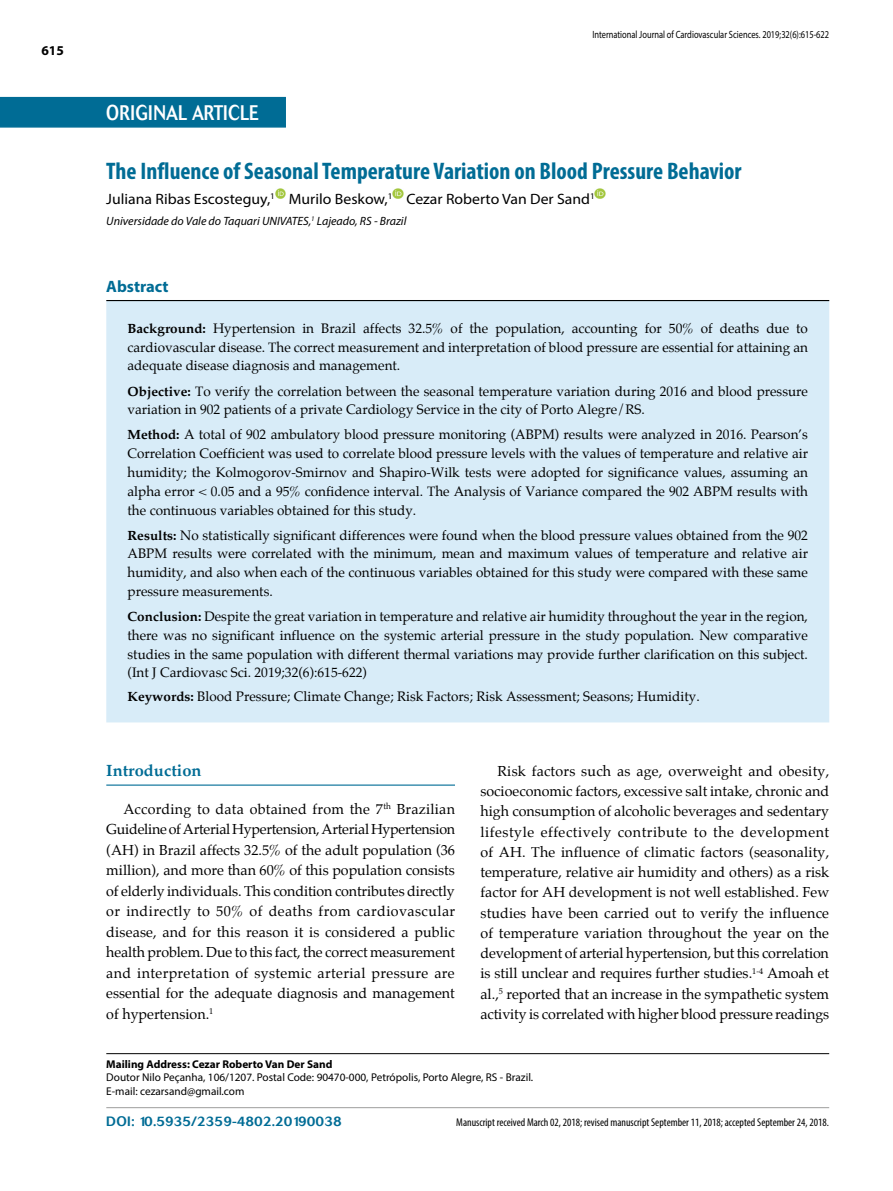
<style>
.page{position:relative;width:893px;height:1191px;background:#fff}
.page>*{position:absolute;margin:0;border:0;box-sizing:border-box;transform-origin:0 0}
.t1{font:700 condensed 24px "Myriad Pro";color:#006c95}
.t2{font:500 21px "Cosmos";letter-spacing:.02em;color:#fff;scale:.8 1}
.t3{font:700 16.5px "Palatino";color:#006c95}
.t4{font:700 16.5px "Myriad Pro";color:#006c95}
.t5{font:15px "Myriad Pro";color:#000;scale:1.05 1}
.t6{font:14.25px/20.2px "Palatino";letter-spacing:-.005em;color:#000;text-align:justify}
.t7{font:13.5px/18.8px "Palatino";color:#000;text-align:justify}
.t8{font:500 13.5px "Cosmos";color:#006c95}
.t9{font:700 13.5px "Myriad Pro";color:#000}
.t10{font:italic 12px "Myriad Pro";color:#000}
.t11{font:11.25px/13.5px "Myriad Pro";color:#000}
.t12{font:condensed 11.25px "Myriad Pro";color:#000}
.t13{font:700 11.25px "Myriad Pro";color:#000}
.t14{font:10.5px "Myriad Pro";color:#000;scale:.8 1}
.s1{font-weight:700}
</style>
<div class="page">
<div style="left:0;top:97px;width:286px;height:31px;background:#006c95"></div>
<hr style="left:106px;top:1053px;width:723px;height:1px;background:#000">
<hr style="left:106px;top:1107px;width:723px;height:1px;background:#9d9d9c">
<svg style="left:275px;top:188px;width:11px;height:11px"></svg>
<svg style="left:392px;top:188px;width:11px;height:11px"></svg>
<svg style="left:595px;top:188px;width:10px;height:11px"></svg>
<div style="left:106px;top:301px;width:723px;height:421px;background:#d8ecf8"></div>
<hr style="left:106px;top:300px;width:723px;height:1px;background:#000">
<hr style="left:106px;top:784px;width:349px;height:1px;background:#006c95">
<p class="t9" style="left:41px;top:42px;width:24px">615</p>
<h2 class="t2" style="left:106px;top:100px;width:192px">ORIGINAL ARTICLE</h2>
<p class="t14" style="left:592px;top:28px;width:298px">International Journal of Cardiovascular Sciences. 2019;32(6):615-622</p>
<h1 class="t1" style="left:106px;top:156px;width:637px">The Influence of Seasonal Temperature Variation on Blood Pressure Behavior</h1>
<p class="t5" style="left:106px;top:189px;width:467px">Juliana Ribas Escosteguy,<sup>1</sup> Murilo Beskow,<sup>1</sup> Cezar Roberto Van Der Sand<sup>1</sup></p>
<p class="t10" style="left:106px;top:213px;width:302px">Universidade do Vale do Taquari UNIVATES,<sup>1</sup> Lajeado, RS - Brazil</p>
<p class="t4" style="left:106px;top:276px;width:64px">Abstract</p>
<p class="t7" style="left:128px;top:319px;width:682px"><span class="s1">Background:</span> Hypertension in Brazil affects 32.5% of the population, accounting for 50% of deaths due to cardiovascular disease. The correct measurement and interpretation of blood pressure are essential for attaining an adequate disease diagnosis and management.</p>
<p class="t7" style="left:128px;top:382px;width:682px"><span class="s1">Objective:</span> To verify the correlation between the seasonal temperature variation during 2016 and blood pressure variation in 902 patients of a private Cardiology Service in the city of Porto Alegre/RS.</p>
<p class="t7" style="left:128px;top:426px;width:682px"><span class="s1">Method:</span> A total of 902 ambulatory blood pressure monitoring (ABPM) results were analyzed in 2016. Pearson’s Correlation Coefficient was used to correlate blood pressure levels with the values of temperature and relative air humidity; the Kolmogorov-Smirnov and Shapiro-Wilk tests were adopted for significance values, assuming an alpha error &lt; 0.05 and a 95% confidence interval. The Analysis of Variance compared the 902 ABPM results with the continuous variables obtained for this study.</p>
<p class="t7" style="left:128px;top:526px;width:682px"><span class="s1">Results:</span> No statistically significant differences were found when the blood pressure values obtained from the 902<br>ABPM results were correlated with the minimum, mean and maximum values of temperature and relative air humidity, and also when each of the continuous variables obtained for this study were compared with these same pressure measurements.</p>
<p class="t7" style="left:128px;top:607px;width:682px"><span class="s1">Conclusion:</span> Despite the great variation in temperature and relative air humidity throughout the year in the region, there was no significant influence on the systemic arterial pressure in the study population. New comparative studies in the same population with different thermal variations may provide further clarification on this subject. (Int J Cardiovasc Sci. 2019;32(6):615-622)</p>
<p class="t7" style="left:128px;top:687px;width:574px"><span class="s1">Keywords:</span> Blood Pressure; Climate Change; Risk Factors; Risk Assessment; Seasons; Humidity.</p>
<p class="t3" style="left:106px;top:761px;width:97px">Introduction</p>
<p class="t6" style="left:106px;top:798px;width:350px;text-indent:17px">According to data obtained from the 7<sup>th</sup> Brazilian Guideline of Arterial Hypertension, Arterial Hypertension (AH) in Brazil affects 32.5% of the adult population (36 million), and more than 60% of this population consists of elderly individuals. This condition contributes directly or indirectly to 50% of deaths from cardiovascular disease, and for this reason it is considered a public health problem. Due to this fact, the correct measurement and interpretation of systemic arterial pressure are essential for the adequate diagnosis and management of hypertension.<sup>1</sup></p>
<p class="t6" style="left:480px;top:761px;width:350px;text-indent:17px">Risk factors such as age, overweight and obesity, socioeconomic factors, excessive salt intake, chronic and high consumption of alcoholic beverages and sedentary lifestyle effectively contribute to the development of AH. The influence of climatic factors (seasonality, temperature, relative air humidity and others) as a risk factor for AH development is not well established. Few studies have been carried out to verify the influence of temperature variation throughout the year on the development of arterial hypertension, but this correlation is still unclear and requires further studies.<sup>1-4</sup> Amoah et al.,<sup>5</sup> reported that an increase in the sympathetic system activity is correlated with higher blood pressure readings</p>
<p class="t13" style="left:106px;top:1056px;width:228px">Mailing Address: Cezar Roberto Van Der Sand</p>
<p class="t11" style="left:106px;top:1070px;width:428px">Doutor Nilo Peçanha, 106/1207. Postal Code: 90470-000, Petrópolis, Porto Alegre, RS - Brazil.<br>E-mail: cezarsand@gmail.com</p>
<p class="t8" style="left:106px;top:1113px;width:237px">DOI: 10.5935/2359-4802.20190038</p>
<p class="t12" style="left:456px;top:1115px;width:374px">Manuscript received March 02, 2018; revised manuscript September 11, 2018; accepted September 24, 2018.</p>
</div>
